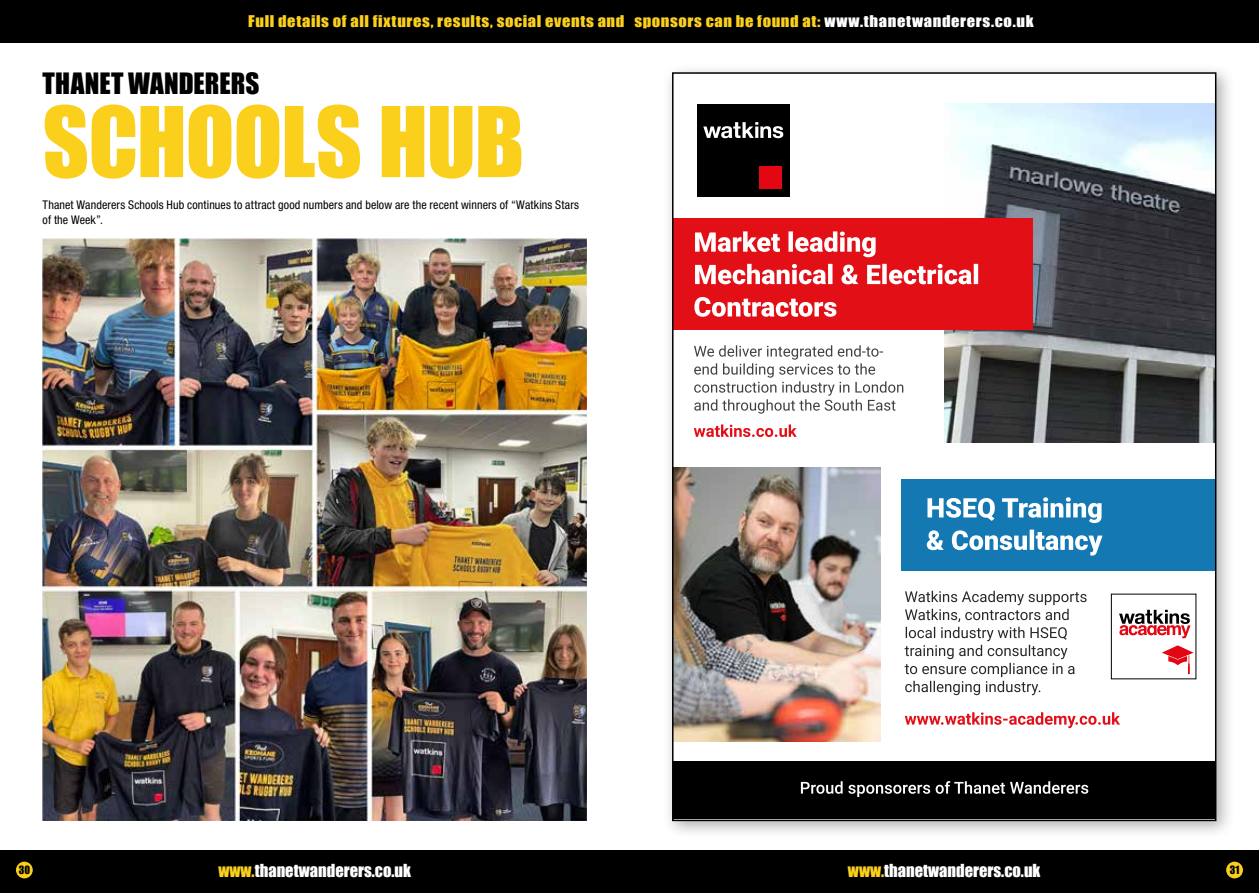
<style>
.page{position:relative;width:1259px;height:893px;background:#fff}
.page>*{position:absolute;margin:0;border:0;box-sizing:border-box;transform-origin:0 0}
.t1{font:90px "Impact";letter-spacing:-.015em;color:#fbd01d}
.t2{font:27px "Impact";letter-spacing:.005em;color:#000}
.t3{font:16.5px "Impact";color:#fff}
.t4{font:14.85px "Impact";letter-spacing:.035em;color:#fbd01d;scale:1.11 1}
.t5{font:condensed 12px/14.4px "Helvetica Neue";letter-spacing:.01em;color:#000}
.t6{font:10.5px "Impact";color:#000}
.s1{color:#fff}
.s2{color:#fbd01d}
</style>
<div class="page">
<div style="left:662px;top:62px;width:573px;height:778px;background:#000;opacity:.31"></div>
<div style="left:673px;top:73px;width:542px;height:747px;background:#fff"></div>
<div style="left:901px;top:479px;width:314px;height:92px;background:#1479b3"></div>
<img style="left:944px;top:103px;width:269px;height:339px">
<div style="left:697px;top:104px;width:92px;height:93px;background:#000"></div>
<div style="left:760px;top:167px;width:22px;height:22px;background:#e30613"></div>
<svg style="left:703px;top:122px;width:80px;height:16px"></svg>
<svg style="left:694px;top:345px;width:209px;height:69px"></svg>
<svg style="left:694px;top:424px;width:103px;height:13px"></svg>
<img style="left:675px;top:468px;width:205px;height:273px">
<div style="left:673px;top:761px;width:542px;height:58px;background:#000"></div>
<svg style="left:801px;top:781px;width:287px;height:16px"></svg>
<svg style="left:904px;top:712px;width:216px;height:16px"></svg>
<svg style="left:926px;top:530px;width:176px;height:26px"></svg>
<svg style="left:927px;top:497px;width:174px;height:26px"></svg>
<svg style="left:1162px;top:645px;width:31px;height:29px"></svg>
<svg style="left:1119px;top:610px;width:71px;height:28px"></svg>
<svg style="left:904px;top:591px;width:182px;height:104px"></svg>
<div style="left:673px;top:218px;width:360px;height:112px;background:#e30f17"></div>
<svg style="left:694px;top:297px;width:142px;height:20px"></svg>
<svg style="left:695px;top:264px;width:283px;height:20px"></svg>
<svg style="left:695px;top:231px;width:180px;height:26px"></svg>
<img style="left:43px;top:238px;width:544px;height:583px">
<div style="left:0;top:0;width:1259px;height:43px;background:#000"></div>
<div style="left:0;top:850px;width:1259px;height:43px;background:#000"></div>
<div style="left:16px;top:862px;width:17px;height:16px;background:#fbd01d;border-radius:50%"></div>
<div style="left:1226px;top:862px;width:17px;height:16px;background:#fbd01d;border-radius:50%"></div>
<p class="t4" style="left:248px;top:9px;width:709px">Full details of all fixtures, results, social events and sponsors can be found at: <span class="s1">www.thanetwanderers.co.uk</span></p>
<h2 class="t2" style="left:43px;top:62px;width:218px">THANET WANDERERS</h2>
<h1 class="t1" style="left:43px;top:72px;width:483px">SCHOOLS HUB</h1>
<p class="t5" style="left:43px;top:198px;width:538px">Thanet Wanderers Schools Hub continues to attract good numbers and below are the recent winners of “Watkins Stars of the Week”.</p>
<p class="t6" style="left:19px;top:862px;width:13px">30</p>
<h3 class="t3" style="left:218px;top:858px;width:194px"><span class="s2">www.</span>thanetwanderers.co.uk</h3>
<h3 class="t3" style="left:848px;top:858px;width:194px"><span class="s2">www.</span>thanetwanderers.co.uk</h3>
<p class="t6" style="left:1229px;top:862px;width:11px">31</p>
</div>
